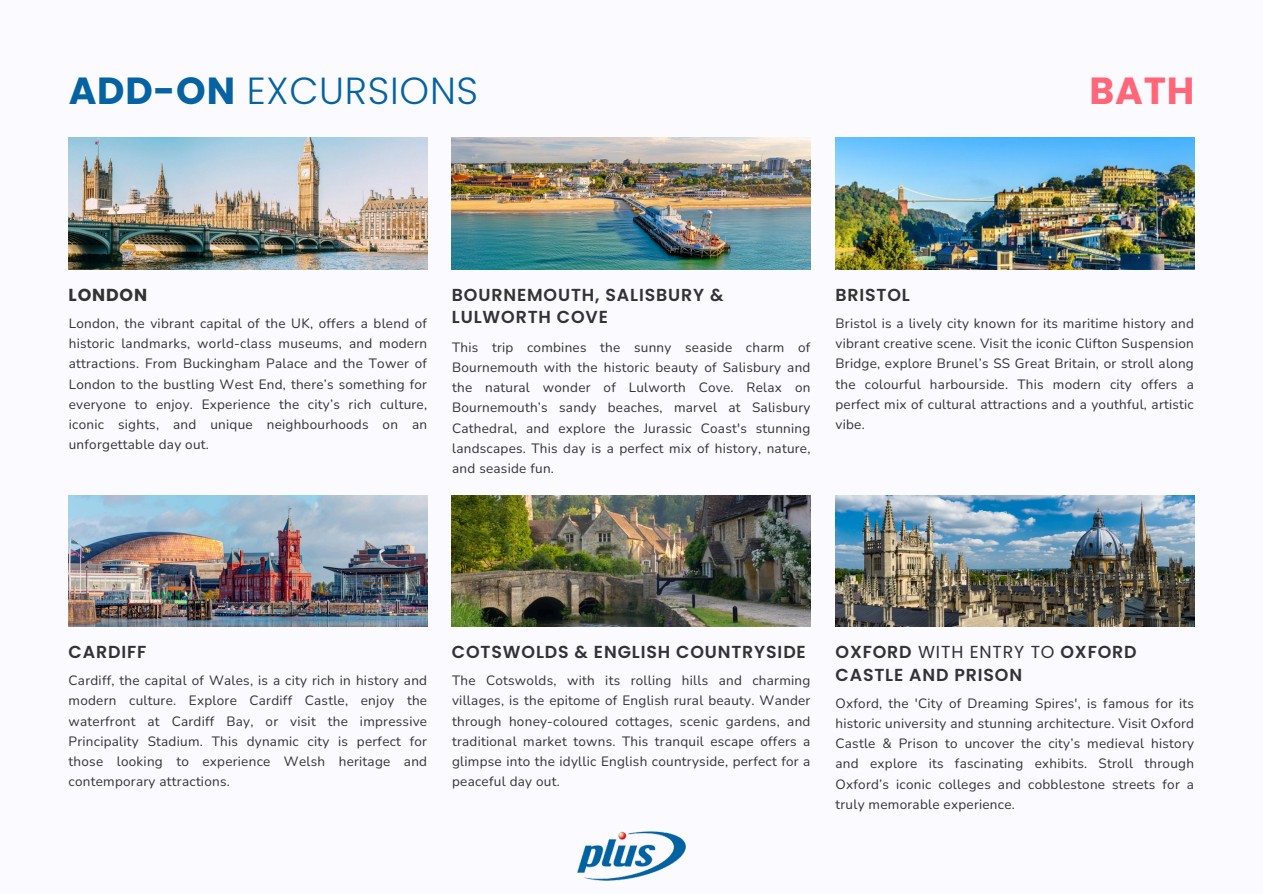
<style>
.page{position:relative;width:1263px;height:894px;background:#fff}
.page>*{position:absolute;margin:0;border:0;box-sizing:border-box;transform-origin:0 0}
.t1{font:300 37.65px "Poppins";letter-spacing:.02em;color:#0663a1}
.t2{font:700 37.65px "Poppins";color:#f67}
.t3{font:600 17.4px/22.5px "Poppins";letter-spacing:.05em;color:#333}
.t4{font:700 17.4px "Poppins";letter-spacing:.05em;color:#333}
.t5{font:13.5px/20.2px "Nunito";letter-spacing:.02em;color:#333;text-align:justify}
.s1{font-weight:700}
.s2{font-weight:400}
</style>
<div class="page">
<div style="left:0;top:0;width:1263px;height:893px;background:#fafaff"></div>
<img style="left:577px;top:831px;width:108px;height:50px">
<img style="left:69px;top:138px;width:358px;height:131px">
<img style="left:835px;top:495px;width:359px;height:131px">
<img style="left:452px;top:138px;width:359px;height:131px">
<img style="left:835px;top:138px;width:359px;height:131px">
<img style="left:69px;top:495px;width:358px;height:131px">
<img style="left:452px;top:495px;width:359px;height:131px">
<h4 class="t1" style="left:69px;top:64px;width:411px"><span class="s1">ADD-ON</span> EXCURSIONS</h4>
<p class="t2" style="left:1090px;top:64px;width:106px">BATH</p>
<h3 class="t4" style="left:69px;top:282px;width:80px">LONDON</h3>
<p class="t5" style="left:69px;top:313px;width:360px">London, the vibrant capital of the UK, offers a blend of historic landmarks, world-class museums, and modern attractions. From Buckingham Palace and the Tower of London to the bustling West End, there’s something for everyone to enjoy. Experience the city’s rich culture, iconic sights, and unique neighbourhoods on an unforgettable day out.</p>
<p class="t3" style="left:452px;top:283px;width:273px">BOURNEMOUTH, SALISBURY &amp;<br>LULWORTH COVE</p>
<p class="t5" style="left:452px;top:337px;width:360px">This trip combines the sunny seaside charm of Bournemouth with the historic beauty of Salisbury and the natural wonder of Lulworth Cove. Relax on Bournemouth’s sandy beaches, marvel at Salisbury Cathedral, and explore the Jurassic Coast's stunning landscapes. This day is a perfect mix of history, nature, and seaside fun.</p>
<p class="t3" style="left:835px;top:283px;width:76px">BRISTOL</p>
<h3 class="t5" style="left:835px;top:313px;width:360px">Bristol is a lively city known for its maritime history and vibrant creative scene. Visit the iconic Clifton Suspension Bridge, explore Brunel’s SS Great Britain, or stroll along the colourful harbourside. This modern city offers a perfect mix of cultural attractions and a youthful, artistic vibe.</h3>
<p class="t3" style="left:69px;top:640px;width:79px">CARDIFF</p>
<h3 class="t5" style="left:69px;top:670px;width:360px">Cardiff, the capital of Wales, is a city rich in history and modern culture. Explore Cardiff Castle, enjoy the waterfront at Cardiff Bay, or visit the impressive Principality Stadium. This dynamic city is perfect for those looking to experience Welsh heritage and contemporary attractions.</h3>
<p class="t3" style="left:452px;top:640px;width:355px">COTSWOLDS &amp; ENGLISH COUNTRYSIDE</p>
<p class="t5" style="left:452px;top:670px;width:360px">The Cotswolds, with its rolling hills and charming villages, is the epitome of English rural beauty. Wander through honey-coloured cottages, scenic gardens, and traditional market towns. This tranquil escape offers a glimpse into the idyllic English countryside, perfect for a peaceful day out.</p>
<h3 class="t3" style="left:835px;top:640px;width:303px">OXFORD <span class="s2">WITH ENTRY TO</span> OXFORD<br>CASTLE AND PRISON</h3>
<p class="t5" style="left:835px;top:692px;width:360px">Oxford, the 'City of Dreaming Spires', is famous for its historic university and stunning architecture. Visit Oxford Castle &amp; Prison to uncover the city’s medieval history and explore its fascinating exhibits. Stroll through Oxford’s iconic colleges and cobblestone streets for a truly memorable experience.</p>
</div>
